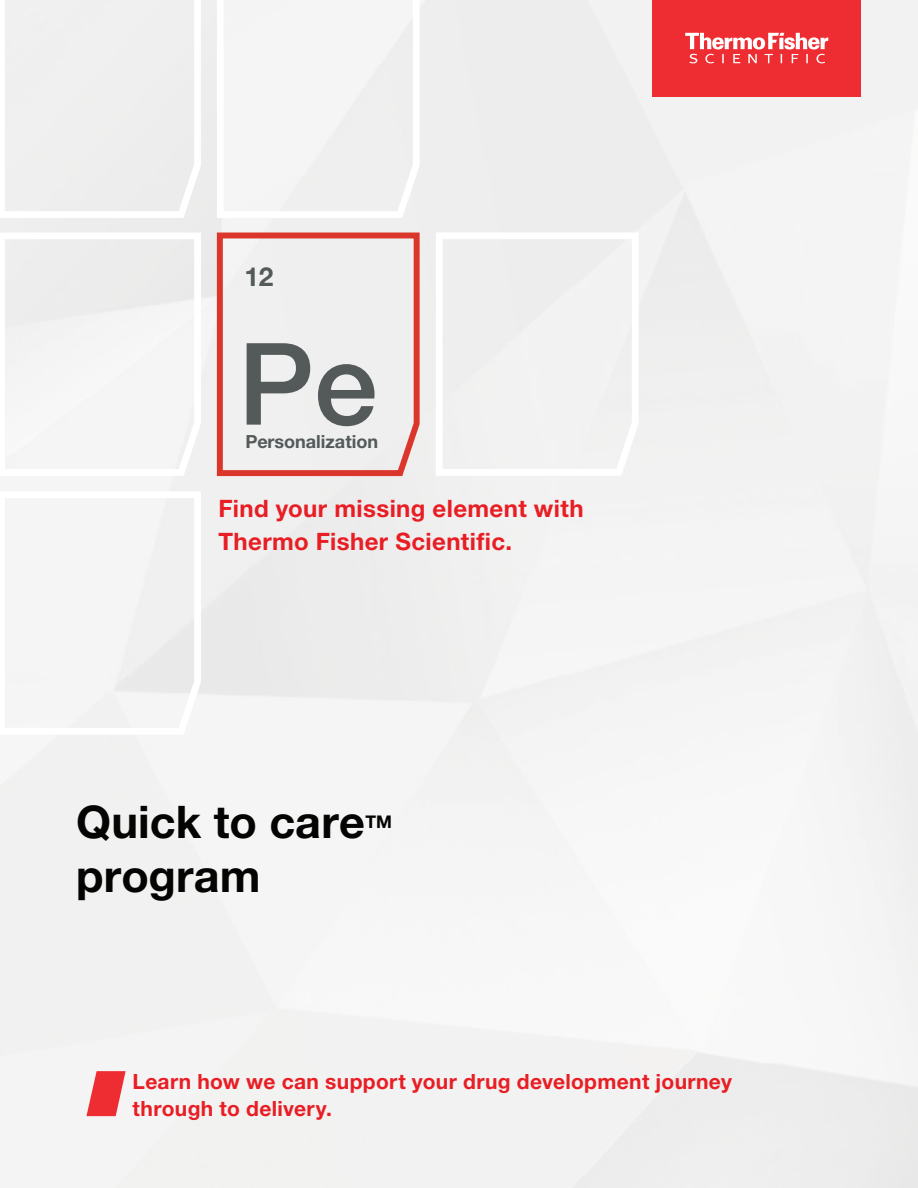
<style>
.page{position:relative;width:918px;height:1188px;background:#f3f2f2}
.page>*{position:absolute;margin:0;border:0;box-sizing:border-box;transform-origin:0 0}
.t1{font:500 114px "Helvetica Neue LTW1 G";color:#545959}
.t2{font:700 45px "Helvetica Neue LTW1 G";color:#040503}
.t3{font:700 26.25px "Helvetica Neue LTW1 G";color:#545959}
.Body__Copy__No_Baseline{font:700 24px/33px "Helvetica Neue LTW1 G";letter-spacing:.015em;color:#e81e24}
.Body__Copy__No_Baseline-2{font:700 21px/27px "Helvetica Neue LTW1 G";letter-spacing:.015em;color:#e81e24}
.t4{font:700 18.15px "Helvetica Neue LTW1 G";color:#545959}
.t5{font:700 17.55px "Helvetica Neue LTW1 G";color:#040503}
</style>
<div class="page">
<svg style="left:0;top:0;width:201px;height:218px;fill:#efefef"></svg>
<svg style="left:0;top:233px;width:201px;height:243px;fill:#f5f5f5"></svg>
<svg style="left:217px;top:0;width:203px;height:218px;fill:#f5f5f5"></svg>
<svg style="left:436px;top:232px;width:203px;height:244px;fill:#f2f2f2"></svg>
<svg style="left:0;top:491px;width:201px;height:244px;fill:#f5f5f5"></svg>
<svg style="left:214px;top:230px;width:210px;height:249px"></svg>
<svg style="left:86px;top:1071px;width:40px;height:45px"></svg>
<div style="left:652px;top:0;width:209px;height:96px;background:#ee2d33"></div>
<svg style="left:685px;top:33px;width:143px;height:30px"></svg>
<p class="t3" style="left:244px;top:261px;width:31px">12</p>
<h1 class="t1" style="left:238px;top:316px;width:141px">Pe</h1>
<p class="t4" style="left:245px;top:430px;width:134px">Personalization</p>
<p class="Body__Copy__No_Baseline" style="left:219px;top:492px;width:367px">Find your missing element with<br>Thermo Fisher Scientific.</p>
<h2 class="t2" style="left:76px;top:794px;width:290px">Quick to care</h2>
<h2 class="t5" style="left:366px;top:811px;width:28px">TM</h2>
<h2 class="t2" style="left:76px;top:848px;width:186px">program</h2>
<p class="Body__Copy__No_Baseline-2" style="left:133px;top:1068px;width:601px">Learn how we can support your drug development journey through to delivery.</p>
</div>
